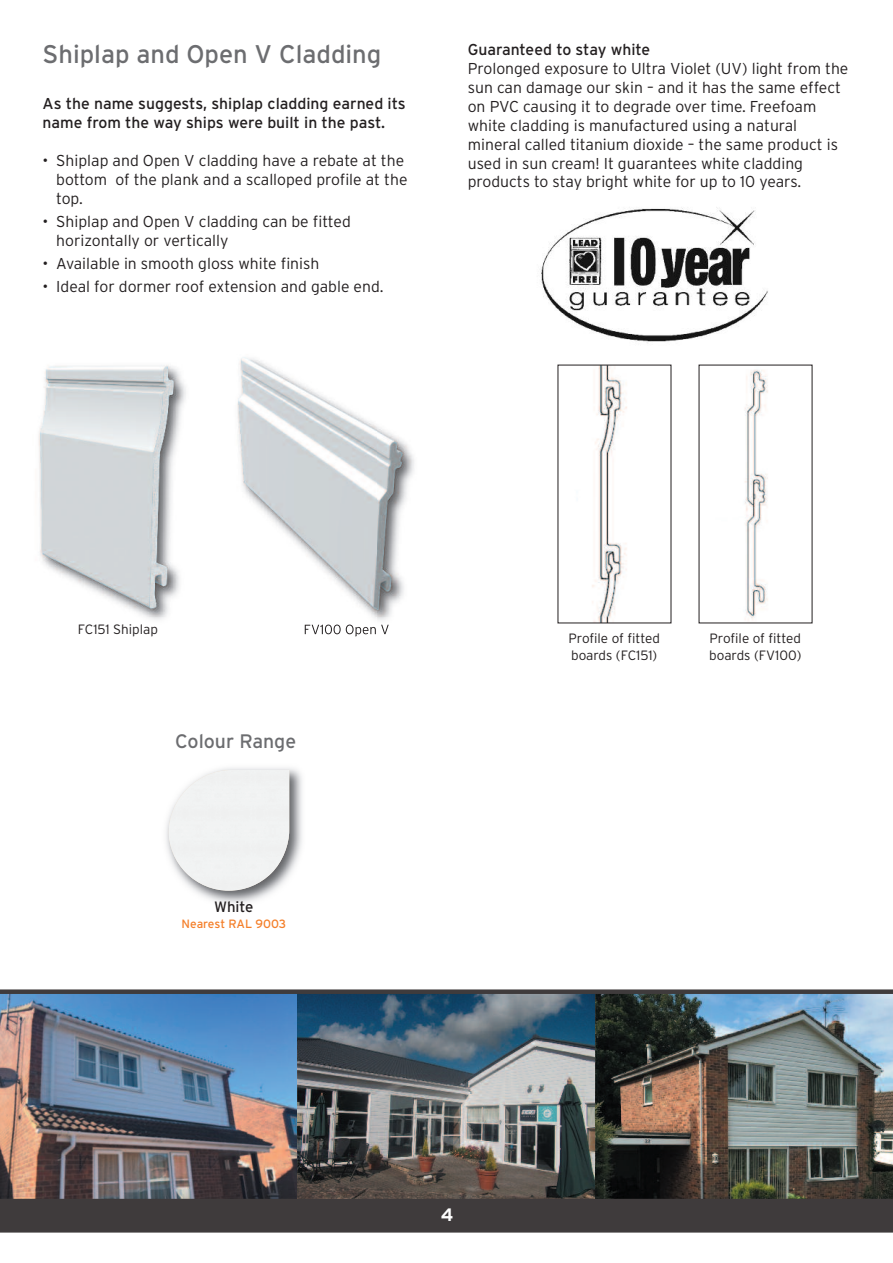
<style>
.page{position:relative;width:893px;height:1263px;background:#fff}
.page>*{position:absolute;margin:0;border:0;box-sizing:border-box;transform-origin:0 0}
.t1{font:25.5px "Interstate";color:#6c6d70}
.t2{font:19.5px "Interstate";color:#6c6d70}
.t3{font:700 18px "Interstate";color:#fff}
.t4{font:300 15.75px/18.9px "Interstate";color:#231f20}
.t5{font:15.75px/18.9px "Interstate";color:#231f20}
.t6{font:15px "Interstate";letter-spacing:-.005em;color:#231f20}
.t7{font:300 13.5px/16.2px "Interstate";color:#231f20}
.t8{font:12px "Interstate";letter-spacing:-.005em;color:#f47f2a}
</style>
<div class="page">
<img style="left:0;top:994px;width:298px;height:66px">
<svg style="left:298px;top:994px;width:297px;height:66px"></svg>
<svg style="left:595px;top:994px;width:298px;height:66px"></svg>
<img style="left:38px;top:365px;width:148px;height:251px">
<img style="left:305px;top:624px;width:71px;height:12px">
<svg style="left:381px;top:624px;width:8px;height:11px"></svg>
<img style="left:237px;top:357px;width:177px;height:259px">
<img style="left:592px;top:367px;width:35px;height:254px">
<img style="left:745px;top:370px;width:23px;height:250px">
<div style="left:0;top:989px;width:893px;height:5px;background:#3f3b3c"></div>
<img style="left:166px;top:768px;width:136px;height:135px">
<img style="left:169px;top:770px;width:120px;height:121px">
<img style="left:0;top:1060px;width:893px;height:172px">
<img style="left:541px;top:207px;width:227px;height:136px">
<h1 class="t1" style="left:43px;top:39px;width:340px">Shiplap and Open V Cladding</h1>
<p class="t5" style="left:43px;top:94px;width:365px">As the name suggests, shiplap cladding earned its name from the way ships were built in the past.</p>
<p class="t4" style="left:56px;top:151px;width:353px;text-indent:-14px">• Shiplap and Open V cladding have a rebate at the bottom of the plank and a scalloped profile at the top.</p>
<p class="t4" style="left:56px;top:212px;width:296px;text-indent:-14px">• Shiplap and Open V cladding can be fitted horizontally or vertically</p>
<p class="t4" style="left:43px;top:254px;width:278px">• Available in smooth gloss white finish</p>
<p class="t4" style="left:43px;top:277px;width:343px">• Ideal for dormer roof extension and gable end.</p>
<p class="t5" style="left:468px;top:40px;width:184px">Guaranteed to stay white</p>
<p class="t4" style="left:468px;top:59px;width:382px">Prolonged exposure to Ultra Violet (UV) light from the sun can damage our skin – and it has the same effect on PVC causing it to degrade over time. Freefoam white cladding is manufactured using a natural mineral called titanium dioxide – the same product is used in sun cream! It guarantees white cladding products to stay bright white for up to 10 years.</p>
<p class="t7" style="left:78px;top:621px;width:82px">FC151 Shiplap</p>
<p class="t2" style="left:175px;top:730px;width:122px">Colour Range</p>
<p class="t6" style="left:214px;top:898px;width:41px">White</p>
<p class="t8" style="left:182px;top:916px;width:106px">Nearest RAL 9003</p>
<p class="t7" style="left:568px;top:631px;width:93px">Profile of fitted boards (FC151)</p>
<p class="t7" style="left:709px;top:631px;width:94px">Profile of fitted boards (FV100)</p>
<p class="t3" style="left:441px;top:1204px;width:14px">4</p>
</div>
